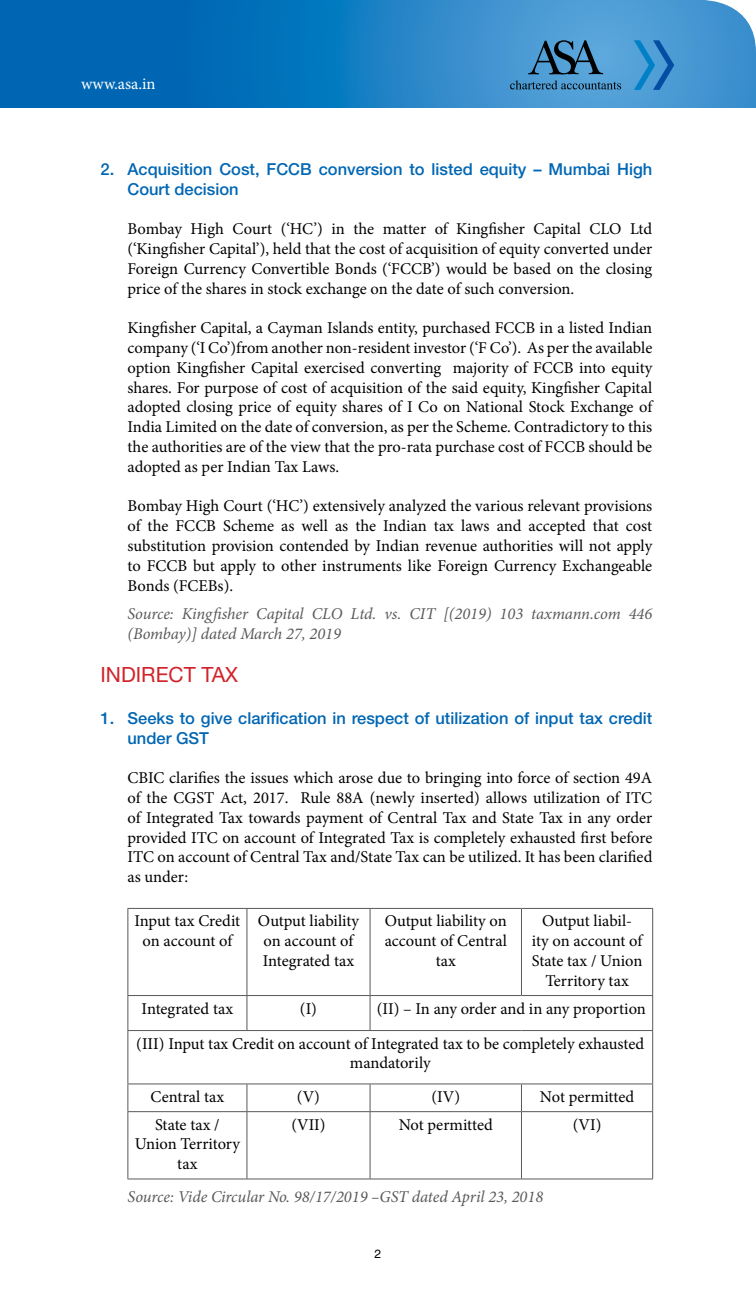
<style>
.page{position:relative;width:756px;height:1296px;background:#fff}
.page>*{position:absolute;margin:0;border:0;box-sizing:border-box;transform-origin:0 0}
.t1{font:21px "Helvetica Neue";color:#d2232a}
.t2{font:16.5px/19.8px "Minion Pro";color:#000;text-align:justify}
.t3{font:500 16.5px/19.8px "Helvetica Neue";color:#0066b3}
.t4{font:italic 16.5px/19.8px "Minion Pro";letter-spacing:-.005em;color:#58595b}
.t5{font:16.5px "Minion Pro";letter-spacing:.005em;color:#fff}
.t6{font:12px "Helvetica";color:#000}
</style>
<div class="page">
<hr style="left:128px;top:908px;width:119px;height:1px;background:#58595b">
<hr style="left:128px;top:909px;width:1px;height:86px;background:#58595b">
<hr style="left:247px;top:908px;width:123px;height:1px;background:#58595b">
<hr style="left:247px;top:909px;width:1px;height:86px;background:#58595b">
<hr style="left:370px;top:908px;width:151px;height:1px;background:#58595b">
<hr style="left:370px;top:909px;width:1px;height:86px;background:#58595b">
<hr style="left:521px;top:908px;width:132px;height:1px;background:#58595b">
<hr style="left:521px;top:909px;width:1px;height:86px;background:#58595b">
<hr style="left:652px;top:909px;width:1px;height:86px;background:#58595b">
<hr style="left:128px;top:995px;width:119px;height:1px;background:#58595b">
<hr style="left:128px;top:996px;width:1px;height:34px;background:#58595b">
<hr style="left:247px;top:995px;width:123px;height:1px;background:#58595b">
<hr style="left:247px;top:996px;width:1px;height:34px;background:#58595b">
<hr style="left:370px;top:995px;width:151px;height:1px;background:#58595b">
<hr style="left:370px;top:996px;width:1px;height:34px;background:#58595b">
<hr style="left:521px;top:995px;width:132px;height:1px;background:#58595b">
<hr style="left:652px;top:996px;width:1px;height:34px;background:#58595b">
<hr style="left:128px;top:1030px;width:119px;height:1px;background:#58595b">
<hr style="left:128px;top:1031px;width:1px;height:53px;background:#58595b">
<hr style="left:247px;top:1030px;width:123px;height:1px;background:#58595b">
<hr style="left:370px;top:1030px;width:151px;height:1px;background:#58595b">
<hr style="left:521px;top:1030px;width:132px;height:1px;background:#58595b">
<hr style="left:652px;top:1031px;width:1px;height:53px;background:#58595b">
<hr style="left:128px;top:1084px;width:119px;height:1px;background:#58595b">
<svg style="left:128px;top:1084px;width:1px;height:27px"></svg>
<hr style="left:247px;top:1084px;width:123px;height:1px;background:#58595b">
<svg style="left:247px;top:1084px;width:1px;height:27px"></svg>
<hr style="left:370px;top:1084px;width:151px;height:1px;background:#58595b">
<svg style="left:370px;top:1084px;width:1px;height:27px"></svg>
<hr style="left:521px;top:1084px;width:132px;height:1px;background:#58595b">
<svg style="left:521px;top:1084px;width:1px;height:27px"></svg>
<svg style="left:652px;top:1084px;width:1px;height:27px"></svg>
<hr style="left:128px;top:1111px;width:119px;height:1px;background:#58595b">
<hr style="left:128px;top:1112px;width:1px;height:67px;background:#58595b">
<hr style="left:247px;top:1111px;width:123px;height:1px;background:#58595b">
<hr style="left:247px;top:1112px;width:1px;height:67px;background:#58595b">
<hr style="left:370px;top:1111px;width:151px;height:1px;background:#58595b">
<hr style="left:370px;top:1112px;width:1px;height:67px;background:#58595b">
<hr style="left:521px;top:1111px;width:132px;height:1px;background:#58595b">
<hr style="left:521px;top:1112px;width:1px;height:67px;background:#58595b">
<hr style="left:652px;top:1112px;width:1px;height:67px;background:#58595b">
<hr style="left:128px;top:1179px;width:119px;height:1px;background:#58595b">
<hr style="left:247px;top:1179px;width:123px;height:1px;background:#58595b">
<hr style="left:370px;top:1179px;width:151px;height:1px;background:#58595b">
<hr style="left:521px;top:1179px;width:132px;height:1px;background:#58595b">
<svg style="left:0;top:0;width:756px;height:108px;background:#207fc3"></svg>
<svg style="left:634px;top:40px;width:40px;height:50px;background:#378ccb"></svg>
<svg style="left:510px;top:80px;width:111px;height:9px"></svg>
<svg style="left:528px;top:40px;width:75px;height:34px;background:#3c739a"></svg>
<p class="t5" style="left:81px;top:73px;width:76px">www.asa.in</p>
<p class="t3" style="left:127px;top:159px;width:526px;text-indent:-27px">2. Acquisition Cost, FCCB conversion to listed equity – Mumbai High<br>Court decision</p>
<p class="t2" style="left:127px;top:219px;width:526px">Bombay High Court (‘HC’) in the matter of Kingfisher Capital CLO Ltd (‘Kingfisher Capital’), held that the cost of acquisition of equity converted under Foreign Currency Convertible Bonds (‘FCCB’) would be based on the closing price of the shares in stock exchange on the date of such conversion.</p>
<p class="t2" style="left:127px;top:318px;width:526px">Kingfisher Capital, a Cayman Islands entity, purchased FCCB in a listed Indian company (‘I Co’)from another non-resident investor (‘F Co’). As per the available option Kingfisher Capital exercised converting majority of FCCB into equity shares. For purpose of cost of acquisition of the said equity, Kingfisher Capital adopted closing price of equity shares of I Co on National Stock Exchange of India Limited on the date of conversion, as per the Scheme. Contradictory to this the authorities are of the view that the pro-rata purchase cost of FCCB should be adopted as per Indian Tax Laws.</p>
<p class="t2" style="left:127px;top:496px;width:526px">Bombay High Court (‘HC’) extensively analyzed the various relevant provisions of the FCCB Scheme as well as the Indian tax laws and accepted that cost substitution provision contended by Indian revenue authorities will not apply to FCCB but apply to other instruments like Foreign Currency Exchangeable Bonds (FCEBs).</p>
<p class="t4" style="left:127px;top:604px;width:526px">Source: Kingfisher Capital CLO Ltd. vs. CIT [(2019) 103 taxmann.com 446 (Bombay)] dated March 27, 2019</p>
<p class="t1" style="left:100px;top:662px;width:139px">INDIRECT TAX</p>
<p class="t3" style="left:127px;top:708px;width:526px;text-indent:-27px">1. Seeks to give clarification in respect of utilization of input tax credit under GST</p>
<p class="t2" style="left:127px;top:768px;width:526px">CBIC clarifies the issues which arose due to bringing into force of section 49A of the CGST Act, 2017. Rule 88A (newly inserted) allows utilization of ITC of Integrated Tax towards payment of Central Tax and State Tax in any order provided ITC on account of Integrated Tax is completely exhausted first before ITC on account of Central Tax and/State Tax can be utilized. It has been clarified as under:</p>
<p class="t2" style="left:135px;top:911px;width:107px;text-align:center">Input tax Credit on account of</p>
<p class="t2" style="left:258px;top:911px;width:103px;text-align:left">Output liability on account of<br>Integrated tax</p>
<p class="t2" style="left:385px;top:911px;width:124px;text-align:center">Output liability on account of Central tax</p>
<p class="t2" style="left:532px;top:911px;width:112px;text-align:center">Output liabil&shy;ity on account of<br>State tax / Union<br>Territory tax</p>
<p class="t2" style="left:142px;top:998px;width:93px">Integrated tax</p>
<p class="t2" style="left:300px;top:998px;width:19px">(I)</p>
<p class="t2" style="left:136px;top:991px;width:511px;line-height:35px;text-align:right">(II) – In any order and in any proportion<br>(III) Input tax Credit on account of Integrated tax to be completely exhausted</p>
<p class="t2" style="left:350px;top:1053px;width:82px">mandatorily</p>
<p class="t2" style="left:151px;top:1087px;width:75px">Central tax</p>
<p class="t2" style="left:297px;top:1087px;width:25px">(V)</p>
<p class="t2" style="left:431px;top:1087px;width:30px">(IV)</p>
<p class="t2" style="left:540px;top:1087px;width:96px">Not permitted</p>
<p class="t2" style="left:135px;top:1115px;width:107px;text-align:center">State tax /<br>Union Territory tax</p>
<p class="t2" style="left:291px;top:1115px;width:36px">(VII)</p>
<p class="t2" style="left:399px;top:1115px;width:96px">Not permitted</p>
<p class="t2" style="left:573px;top:1115px;width:30px">(VI)</p>
<p class="t4" style="left:128px;top:1187px;width:417px">Source: Vide Circular No. 98/17/2019 –GST dated April 23, 2018</p>
<p class="t6" style="left:375px;top:1247px;width:8px">2</p>
</div>
